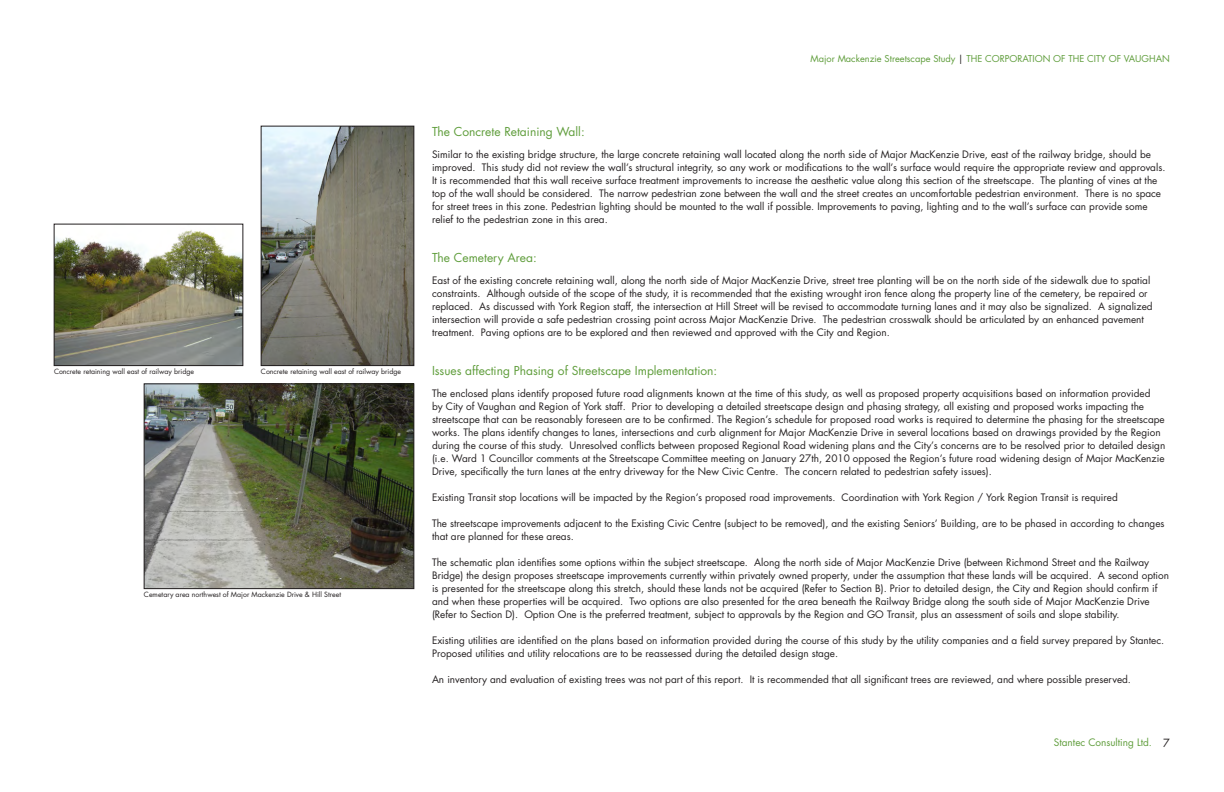
<style>
.page{position:relative;width:1224px;height:792px;background:#fff}
.page>*{position:absolute;margin:0;border:0;box-sizing:border-box;transform-origin:0 0}
.t1{font:12px "Futura Std";color:#5f9d3b}
.t2{font:10px/13px "Futura Std";color:#231f20}
.t3{font:10px "Futura Std";color:#5f9d3b}
.t4{font:9.2px "Futura Std";color:#5f9d3b}
.t5{font:7px "Futura Std";color:#231f20}
.s1{color:#231f20}
.s2{font-size:11px;color:#231f20}
</style>
<div class="page">
<img style="left:56px;top:230px;width:185px;height:134px">
<div style="left:54px;top:224px;width:189px;height:142px;border:1px solid #231f20"></div>
<img style="left:263px;top:128px;width:149px;height:236px">
<div style="left:261px;top:126px;width:153px;height:240px;border:1px solid #231f20"></div>
<img style="left:146px;top:386px;width:266px;height:201px">
<div style="left:144px;top:384px;width:270px;height:205px;border:1px solid #231f20"></div>
<p class="t5" style="left:54px;top:367px;width:142px">Concrete retaining wall east of railway bridge</p>
<p class="t5" style="left:261px;top:367px;width:142px">Concrete retaining wall east of railway bridge</p>
<p class="t5" style="left:144px;top:590px;width:199px">Cemetary area northwest of Major Mackenzie Drive &amp; Hill Street</p>
<p class="t4" style="left:811px;top:52px;width:361px">Major Mackenzie Streetscape Study <span class="s1">|</span> THE CORPORATION OF THE CITY OF VAUGHAN</p>
<p class="t1" style="left:432px;top:124px;width:154px">The Concrete Retaining Wall:</p>
<p class="t2" style="left:432px;top:148px;width:735px">Similar to the existing bridge structure, the large concrete retaining wall located along the north side of Major MacKenzie Drive, east of the railway bridge, should be improved. This study did not review the wall’s structural integrity, so any work or modifications to the wall’s surface would require the appropriate review and approvals.<br>It is recommended that this wall receive surface treatment improvements to increase the aesthetic value along this section of the streetscape. The planting of vines at the top of the wall should be considered. The narrow pedestrian zone between the wall and the street creates an uncomfortable pedestrian environment. There is no space for street trees in this zone. Pedestrian lighting should be mounted to the wall if possible. Improvements to paving, lighting and to the wall’s surface can provide some relief to the pedestrian zone in this area.</p>
<p class="t1" style="left:432px;top:250px;width:106px">The Cemetery Area:</p>
<p class="t2" style="left:432px;top:274px;width:722px">East of the existing concrete retaining wall, along the north side of Major MacKenzie Drive, street tree planting will be on the north side of the sidewalk due to spatial constraints. Although outside of the scope of the study, it is recommended that the existing wrought iron fence along the property line of the cemetery, be repaired or replaced. As discussed with York Region staff, the intersection at Hill Street will be revised to accommodate turning lanes and it may also be signalized. A signalized intersection will provide a safe pedestrian crossing point across Major MacKenzie Drive. The pedestrian crosswalk should be articulated by an enhanced pavement treatment. Paving options are to be explored and then reviewed and approved with the City and Region.</p>
<p class="t1" style="left:432px;top:363px;width:287px">Issues affecting Phasing of Streetscape Implementation:</p>
<p class="t2" style="left:432px;top:387px;width:735px">The enclosed plans identify proposed future road alignments known at the time of this study, as well as proposed property acquisitions based on information provided<br>by City of Vaughan and Region of York staff. Prior to developing a detailed streetscape design and phasing strategy, all existing and proposed works impacting the streetscape that can be reasonably foreseen are to be confirmed. The Region’s schedule for proposed road works is required to determine the phasing for the streetscape works. The plans identify changes to lanes, intersections and curb alignment for Major MacKenzie Drive in several locations based on drawings provided by the Region during the course of this study. Unresolved conflicts between proposed Regional Road widening plans and the City’s concerns are to be resolved prior to detailed design (i.e. Ward 1 Councillor comments at the Streetscape Committee meeting on January 27th, 2010 opposed the Region’s future road widening design of Major MacKenzie Drive, specifically the turn lanes at the entry driveway for the New Civic Centre. The concern related to pedestrian safety issues).</p>
<p class="t2" style="left:432px;top:491px;width:687px">Existing Transit stop locations will be impacted by the Region’s proposed road improvements. Coordination with York Region / York Region Transit is required</p>
<p class="t2" style="left:432px;top:517px;width:734px">The streetscape improvements adjacent to the Existing Civic Centre (subject to be removed), and the existing Seniors’ Building, are to be phased in according to changes that are planned for these areas.</p>
<p class="t2" style="left:432px;top:556px;width:739px">The schematic plan identifies some options within the subject streetscape. Along the north side of Major MacKenzie Drive (between Richmond Street and the Railway Bridge) the design proposes streetscape improvements currently within privately owned property, under the assumption that these lands will be acquired. A second option is presented for the streetscape along this stretch, should these lands not be acquired (Refer to Section B). Prior to detailed design, the City and Region should confirm if and when these properties will be acquired. Two options are also presented for the area beneath the Railway Bridge along the south side of Major MacKenzie Drive (Refer to Section D). Option One is the preferred treatment, subject to approvals by the Region and GO Transit, plus an assessment of soils and slope stability.</p>
<p class="t2" style="left:432px;top:634px;width:734px">Existing utilities are identified on the plans based on information provided during the course of this study by the utility companies and a field survey prepared by Stantec.<br>Proposed utilities and utility relocations are to be reassessed during the detailed design stage.</p>
<p class="t2" style="left:432px;top:673px;width:701px">An inventory and evaluation of existing trees was not part of this report. It is recommended that all significant trees are reviewed, and where possible preserved.</p>
<p class="t3" style="left:1054px;top:736px;width:118px">Stantec Consulting Ltd. <span class="s2">7</span></p>
</div>
